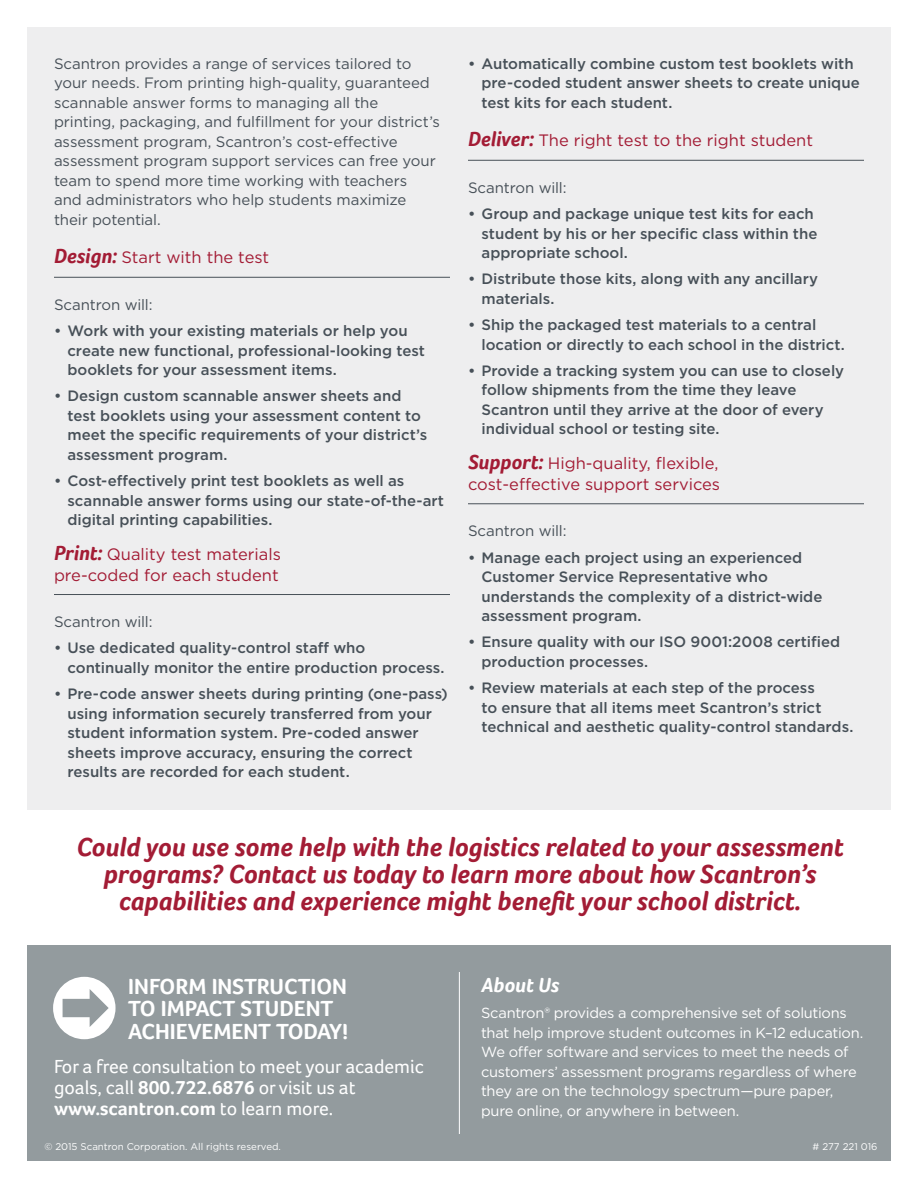
<style>
.page{position:relative;width:918px;height:1188px;background:#fff}
.page>*{position:absolute;margin:0;border:0;box-sizing:border-box;transform-origin:0 0}
.t1{font:italic 700 27px/27px "Foco";color:#a31c35;text-align:center}
.CTA_Headline{font:700 22.5px/22.5px "Foco";color:#fff}
.About_Us_Headline{font:italic 700 21px "Foco";color:#fff}
.CTA_Body{font:19.5px/21px "Foco";color:#fff}
.Body_Head_1_-_Single{font:16.5px/21px "Gotham";color:#a31c35}
.t2{font:500 15px/19.5px "Gotham";color:#475058}
.Body_Copy{font:15px/19.5px "Gotham";letter-spacing:-.005em;color:#475058}
.About_Us_Copy{font:14.7px/19.5px "Gotham";letter-spacing:-.015em;color:#fff}
.Legal{font:9.75px "Gotham";color:#fff}
.Part_Number{font:9.75px "Gotham";color:#fff}
.s1{font-family:"Foco";font-weight:700;font-style:italic;font-size:21px}
.s2{font-weight:700}
</style>
<div class="page">
<div style="left:27px;top:945px;width:864px;height:216px;background:#939b9e"></div>
<hr style="left:459px;top:972px;width:1px;height:162px;background:#fff">
<svg style="left:53px;top:977px;width:63px;height:62px"></svg>
<div style="left:27px;top:27px;width:864px;height:783px;background:#eeeeef"></div>
<hr style="left:54px;top:277px;width:396px;height:1px;background:#475058">
<hr style="left:54px;top:594px;width:396px;height:1px;background:#475058">
<hr style="left:468px;top:160px;width:396px;height:1px;background:#475058">
<hr style="left:468px;top:503px;width:396px;height:1px;background:#475058">
<p class="Body_Copy" style="left:54px;top:53px;width:387px">Scantron provides a range of services tailored to your needs. From printing high-quality, guaranteed scannable answer forms to managing all the printing, packaging, and fulfillment for your district’s assessment program, Scantron’s cost-effective assessment program support services can free your team to spend more time working with teachers<br>and administrators who help students maximize their potential.</p>
<p class="Body_Head_1_-_Single" style="left:54px;top:247px;width:217px"><span class="s1">Design:</span> Start with the test</p>
<p class="Body_Copy" style="left:54px;top:295px;width:100px">Scantron will:</p>
<p class="t2" style="left:68px;top:321px;width:359px;text-indent:-14px">• Work with your existing materials or help you create new functional, professional-looking test booklets for your assessment items.</p>
<p class="t2" style="left:68px;top:386px;width:361px;text-indent:-14px">• Design custom scannable answer sheets and test booklets using your assessment content to meet the specific requirements of your district’s assessment program.</p>
<p class="t2" style="left:68px;top:471px;width:378px;text-indent:-14px">• Cost-effectively print test booklets as well as scannable answer forms using our state-of-the-art digital printing capabilities.</p>
<p class="Body_Head_1_-_Single" style="left:54px;top:543px;width:229px"><span class="s1">Print:</span> Quality test materials pre-coded for each student</p>
<p class="Body_Copy" style="left:54px;top:612px;width:100px">Scantron will:</p>
<p class="t2" style="left:68px;top:638px;width:379px;text-indent:-14px">• Use dedicated quality-control staff who continually monitor the entire production process.</p>
<p class="t2" style="left:68px;top:684px;width:382px;text-indent:-14px">• Pre-code answer sheets during printing (one-pass) using information securely transferred from your student information system. Pre-coded answer sheets improve accuracy, ensuring the correct results are recorded for each student.</p>
<p class="t2" style="left:482px;top:53px;width:380px;text-indent:-14px">• Automatically combine custom test booklets with pre-coded student answer sheets to create unique test kits for each student.</p>
<p class="Body_Head_1_-_Single" style="left:468px;top:130px;width:347px"><span class="s1">Deliver:</span> The right test to the right student</p>
<p class="Body_Copy" style="left:468px;top:178px;width:100px">Scantron will:</p>
<p class="t2" style="left:482px;top:204px;width:338px;text-indent:-14px">• Group and package unique test kits for each student by his or her specific class within the appropriate school.</p>
<p class="t2" style="left:482px;top:269px;width:338px;text-indent:-14px">• Distribute those kits, along with any ancillary materials.</p>
<p class="t2" style="left:482px;top:315px;width:365px;text-indent:-14px">• Ship the packaged test materials to a central location or directly to each school in the district.</p>
<p class="t2" style="left:482px;top:361px;width:364px;text-indent:-14px">• Provide a tracking system you can use to closely follow shipments from the time they leave Scantron until they arrive at the door of every individual school or testing site.</p>
<p class="Body_Head_1_-_Single" style="left:468px;top:452px;width:254px"><span class="s1">Support:</span> High-quality, flexible, cost‑effective support services</p>
<p class="Body_Copy" style="left:468px;top:521px;width:100px">Scantron will:</p>
<p class="t2" style="left:482px;top:547px;width:342px;text-indent:-14px">• Manage each project using an experienced Customer Service Representative who understands the complexity of a district-wide assessment program.</p>
<p class="t2" style="left:482px;top:632px;width:360px;text-indent:-14px">• Ensure quality with our ISO 9001:2008 certified production processes.</p>
<p class="t2" style="left:482px;top:678px;width:374px;text-indent:-14px">• Review materials at each step of the process<br>to ensure that all items meet Scantron’s strict technical and aesthetic quality-control standards.</p>
<p class="t1" style="left:76px;top:833px;width:769px">Could you use some help with the logistics related to your assessment programs? Contact us today to learn more about how Scantron’s capabilities and experience might benefit your school district.</p>
<p class="CTA_Headline" style="left:128px;top:974px;width:222px">INFORM INSTRUCTION<br>TO IMPACT STUDENT<br>ACHIEVEMENT TODAY!</p>
<p class="CTA_Body" style="left:54px;top:1056px;width:371px">For a free consultation to meet your academic goals, call <span class="s2">800.722.6876</span> or visit us at <span class="s2">www.scantron.com</span> to learn more.</p>
<p class="Legal" style="left:44px;top:1141px;width:238px">© 2015 Scantron Corporation. All rights reserved.</p>
<p class="About_Us_Headline" style="left:481px;top:972px;width:80px">About Us</p>
<p class="About_Us_Copy" style="left:481px;top:1003px;width:384px">Scantron® provides a comprehensive set of solutions that help improve student outcomes in K–12 education.<br>We offer software and services to meet the needs of customers’ assessment programs regardless of where they are on the technology spectrum—pure paper, pure online, or anywhere in between.</p>
<p class="Part_Number" style="left:813px;top:1141px;width:66px"># 277 221 016</p>
</div>
